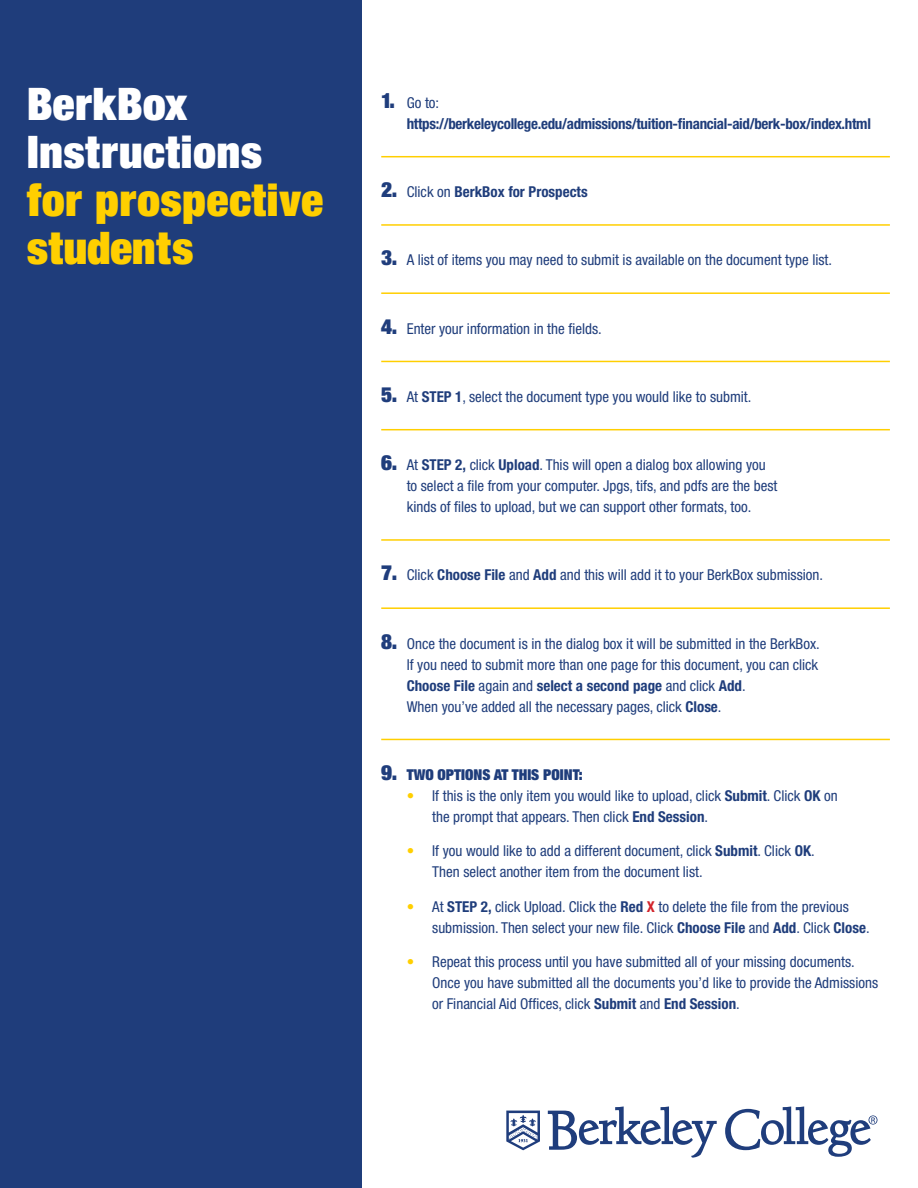
<style>
.page{position:relative;width:918px;height:1188px;background:#fff}
.page>*{position:absolute;margin:0;border:0;box-sizing:border-box;transform-origin:0 0}
.t1{font:900 condensed 45px/48px "Helvetica Neue LT Std";letter-spacing:.02em;color:#ffcf00}
.t2{font:900 condensed 45px "Helvetica Neue LT Std";letter-spacing:.01em;color:#fff}
.t3{font:condensed 15px/21px "Helvetica Neue LT Std";color:#1f3d7b}
.t4{font:700 condensed 15px/21px "Helvetica Neue LT Std";letter-spacing:-.02em;color:#1f3d7b}
.t5{font:700 condensed 15px "Helvetica Neue LT Std";color:#1f3d7b}
.t6{font:900 condensed 15px "Helvetica Neue LT Std";color:#1f3d7b}
.s1{color:#fff}
.s2{font-weight:900;font-size:21px;color:#1f3d7c}
.s3{font-weight:400}
.s4{font-weight:700}
.s5{font-size:21px;color:#1f3d7c}
.s6{color:#ffcf00}
.s7{font-weight:700;color:#d2232a}
</style>
<div class="page">
<div style="left:0;top:0;width:362px;height:1188px;background:#1f3d7b"></div>
<hr style="left:381px;top:156px;width:509px;height:1px;background:#ffcf00">
<hr style="left:381px;top:224px;width:509px;height:2px;background:#ffcf00">
<hr style="left:381px;top:292px;width:509px;height:2px;background:#ffcf00">
<hr style="left:381px;top:361px;width:509px;height:1px;background:#ffcf00">
<hr style="left:381px;top:429px;width:509px;height:1px;background:#ffcf00">
<hr style="left:381px;top:539px;width:509px;height:2px;background:#ffcf00">
<hr style="left:381px;top:607px;width:509px;height:2px;background:#ffcf00">
<hr style="left:381px;top:739px;width:509px;height:1px;background:#ffcf00">
<svg style="left:548px;top:1106px;width:169px;height:52px"></svg>
<svg style="left:506px;top:1111px;width:34px;height:39px"></svg>
<svg style="left:725px;top:1106px;width:153px;height:51px"></svg>
<p class="t2" style="left:27px;top:75px;width:162px">BerkBox</p>
<p class="t1" style="left:27px;top:127px;width:298px"><span class="s1">Instructions </span>for prospective students</p>
<p class="t4" style="left:407px;top:92px;width:466px;text-indent:-26px"><span class="s2">1.</span> <span class="s3">Go to: </span>https://berkeleycollege.edu/admissions/tuition-financial-aid/berk-box/index.html</p>
<p class="t5" style="left:381px;top:183px;width:208px"><span class="s2">2.</span> <span class="s3">Click on</span> BerkBox for Prospects</p>
<p class="t3" style="left:381px;top:250px;width:452px"><span class="s2">3.</span> A list of items you may need to submit is available on the document type list.</p>
<p class="t3" style="left:381px;top:318px;width:222px"><span class="s2">4.</span> Enter your information in the fields.</p>
<p class="t3" style="left:381px;top:386px;width:372px"><span class="s2">5.</span> At <span class="s4">STEP 1</span>, select the document type you would like to submit.</p>
<p class="t3" style="left:407px;top:454px;width:372px;text-indent:-26px"><span class="s2">6.</span> At <span class="s4">STEP 2,</span> click <span class="s4">Upload</span>. This will open a dialog box allowing you to select a file from your computer. Jpgs, tifs, and pdfs are the best kinds of files to upload, but we can support other formats, too.</p>
<p class="t3" style="left:381px;top:565px;width:443px"><span class="s2">7.</span> Click <span class="s4">Choose File</span> and <span class="s4">Add</span> and this will add it to your BerkBox submission.</p>
<p class="t3" style="left:407px;top:633px;width:415px;text-indent:-26px"><span class="s2">8.</span> Once the document is in the dialog box it will be submitted in the BerkBox.<br>If you need to submit more than one page for this document, you can click <span class="s4">Choose File</span> again and <span class="s4">select a second page</span> and click <span class="s4">Add</span>.<br>When you’ve added all the necessary pages, click <span class="s4">Close</span>.</p>
<p class="t6" style="left:381px;top:765px;width:203px"><span class="s5">9.</span> TWO OPTIONS AT THIS POINT:</p>
<p class="t3" style="left:432px;top:785px;width:407px;text-indent:-26px"><span class="s6">•</span> If this is the only item you would like to upload, click <span class="s4">Submit</span>. Click <span class="s4">OK</span> on the prompt that appears. Then click <span class="s4">End Session</span>.</p>
<p class="t3" style="left:432px;top:841px;width:384px;text-indent:-26px"><span class="s6">•</span> If you would like to add a different document, click <span class="s4">Submit</span>. Click <span class="s4">OK</span>.<br>Then select another item from the document list.</p>
<p class="t3" style="left:432px;top:896px;width:439px;text-indent:-26px"><span class="s6">•</span> At <span class="s4">STEP 2,</span> click Upload. Click the <span class="s4">Red</span> <span class="s7">X</span> to delete the file from the previous submission. Then select your new file. Click <span class="s4">Choose File</span> and <span class="s4">Add</span>. Click <span class="s4">Close</span>.</p>
<p class="t3" style="left:432px;top:952px;width:447px;text-indent:-26px"><span class="s6">•</span> Repeat this process until you have submitted all of your missing documents.<br>Once you have submitted all the documents you’d like to provide the Admissions or Financial Aid Offices, click <span class="s4">Submit</span> and <span class="s4">End Session</span>.</p>
</div>
